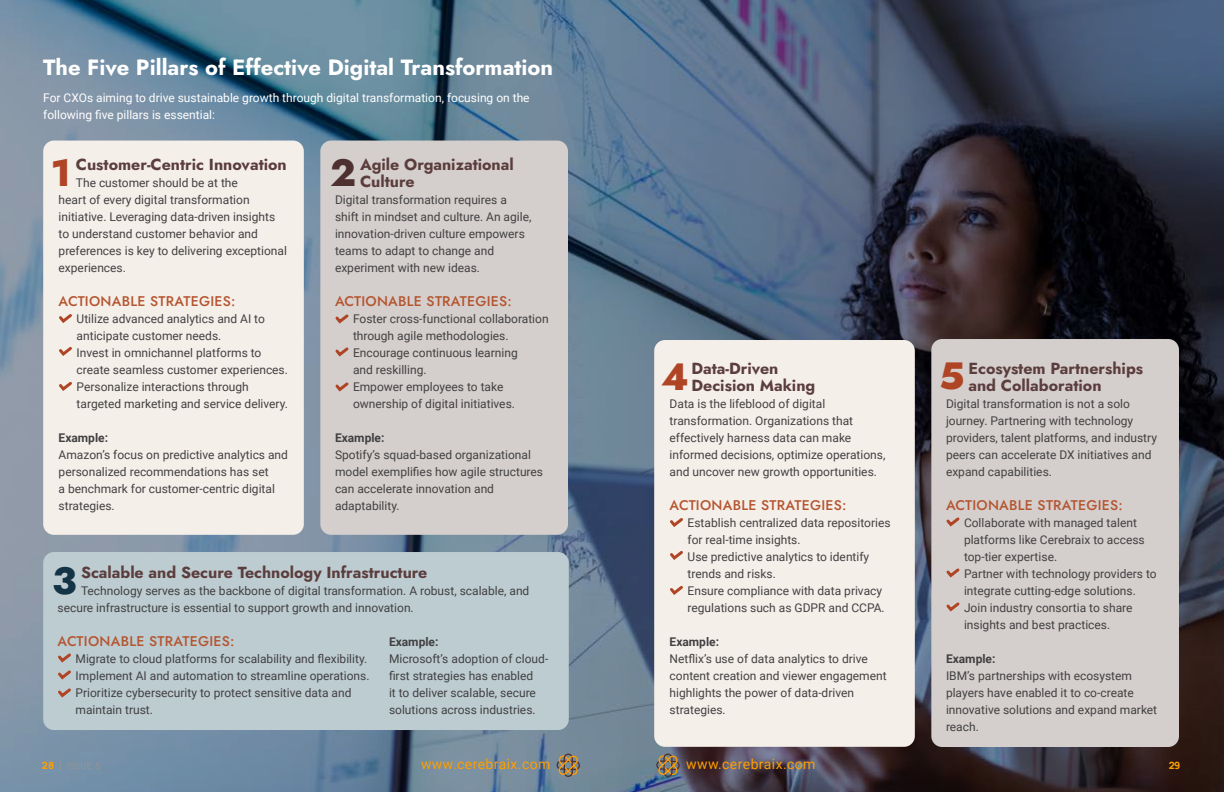
<style>
.page{position:relative;width:1224px;height:792px;background:#fff}
.page>*{position:absolute;margin:0;border:0;box-sizing:border-box;transform-origin:0 0}
.t1{font:800 38px "Jost";color:#af4525}
.t2{font:800 38px "Jost";color:#143446}
.t3{font:800 38px "Jost";color:#4f3030}
.t4{font:700 22px "Jost";color:#fff}
.t5{font:700 16px/17px "Jost";color:#5b3d3d}
.t6{font:500 14px "Jost";letter-spacing:.02em;color:#b55530}
.t7{font:14px "Roboto";letter-spacing:.03em;color:#ff9e00}
.t8{font:12px/17px "Roboto";color:#414042}
.t9{font:12px/17px "Roboto";color:#fff}
.t10{font:700 12px "Roboto";color:#414042}
.t11{font:800 10px "Manrope";color:#ff9e00}
.t12{font:9px "Roboto";letter-spacing:.03em;color:#939598}
.s1{font-family:"Manrope";font-weight:800;font-size:10px;color:#ff9e00}
</style>
<div class="page">
<img style="left:0;top:0;width:1224px;height:792px">
<div style="left:43px;top:141px;width:261px;height:394px;background:#f5efe9;border-radius:11px"></div>
<div style="left:654px;top:340px;width:261px;height:407px;background:#f5efe9;border-radius:11px"></div>
<div style="left:43px;top:552px;width:526px;height:178px;background:#bdccd1;border-radius:11px"></div>
<div style="left:320px;top:141px;width:248px;height:394px;background:#d4cecc;border-radius:11px"></div>
<div style="left:931px;top:339px;width:248px;height:408px;background:#d4cecc;border-radius:11px"></div>
<svg style="left:59px;top:314px;width:13px;height:9px"></svg>
<svg style="left:670px;top:518px;width:13px;height:9px"></svg>
<svg style="left:59px;top:347px;width:13px;height:9px"></svg>
<svg style="left:670px;top:551px;width:13px;height:9px"></svg>
<svg style="left:59px;top:382px;width:13px;height:9px"></svg>
<svg style="left:670px;top:586px;width:13px;height:9px"></svg>
<svg style="left:335px;top:314px;width:14px;height:10px"></svg>
<svg style="left:946px;top:517px;width:14px;height:10px"></svg>
<svg style="left:335px;top:347px;width:14px;height:10px"></svg>
<svg style="left:946px;top:568px;width:14px;height:10px"></svg>
<svg style="left:335px;top:382px;width:14px;height:10px"></svg>
<svg style="left:946px;top:602px;width:14px;height:10px"></svg>
<svg style="left:58px;top:653px;width:13px;height:45px"></svg>
<svg style="left:656px;top:754px;width:24px;height:23px"></svg>
<svg style="left:556px;top:754px;width:24px;height:23px"></svg>
<h2 class="t4" style="left:43px;top:52px;width:512px">The Five Pillars of Effective Digital Transformation</h2>
<p class="t9" style="left:43px;top:89px;width:488px">For CXOs aiming to drive sustainable growth through digital transformation, focusing on the following five pillars is essential:</p>
<h3 class="t5" style="left:76px;top:156px;width:212px">Customer-Centric Innovation</h3>
<p class="t8" style="left:59px;top:174px;width:230px;text-indent:17px">The customer should be at the<br>heart of every digital transformation initiative. Leveraging data-driven insights to understand customer behavior and preferences is key to delivering exceptional experiences.</p>
<p class="t6" style="left:59px;top:292px;width:178px">ACTIONABLE STRATEGIES:</p>
<p class="t8" style="left:77px;top:310px;width:213px">Utilize advanced analytics and AI to anticipate customer needs.<br>Invest in omnichannel platforms to create seamless customer experiences.<br>Personalize interactions through targeted marketing and service delivery.</p>
<p class="t10" style="left:59px;top:429px;width:51px">Example:</p>
<p class="t8" style="left:59px;top:446px;width:231px">Amazon’s focus on predictive analytics and personalized recommendations has set<br>a benchmark for customer-centric digital strategies.</p>
<h3 class="t5" style="left:360px;top:156px;width:155px">Agile Organizational<br>Culture</h3>
<p class="t8" style="left:335px;top:191px;width:198px">Digital transformation requires a shift in mindset and culture. An agile, innovation-driven culture empowers teams to adapt to change and experiment with new ideas.</p>
<p class="t6" style="left:335px;top:292px;width:178px">ACTIONABLE STRATEGIES:</p>
<p class="t8" style="left:353px;top:310px;width:197px">Foster cross-functional collaboration through agile methodologies.<br>Encourage continuous learning<br>and reskilling.<br>Empower employees to take ownership of digital initiatives.</p>
<p class="t10" style="left:335px;top:429px;width:51px">Example:</p>
<p class="t8" style="left:335px;top:446px;width:210px">Spotify’s squad-based organizational model exemplifies how agile structures can accelerate innovation and adaptability.</p>
<h1 class="t3" style="left:330px;top:147px;width:27px">2</h1>
<h1 class="t1" style="left:51px;top:147px;width:22px">1</h1>
<h3 class="t5" style="left:81px;top:564px;width:348px">Scalable and Secure Technology Infrastructure</h3>
<p class="t8" style="left:58px;top:582px;width:473px;text-indent:23px">Technology serves as the backbone of digital transformation. A robust, scalable, and secure infrastructure is essential to support growth and innovation.</p>
<p class="t6" style="left:58px;top:632px;width:178px">ACTIONABLE STRATEGIES:</p>
<p class="t8" style="left:76px;top:650px;width:296px">Migrate to cloud platforms for scalability and flexibility.<br>Implement AI and automation to streamline operations.<br>Prioritize cybersecurity to protect sensitive data and maintain trust.</p>
<h1 class="t2" style="left:52px;top:555px;width:26px">3</h1>
<p class="t10" style="left:389px;top:633px;width:51px">Example:</p>
<p class="t8" style="left:389px;top:650px;width:161px">Microsoft’s adoption of cloud&shy;first strategies has enabled<br>it to deliver scalable, secure solutions across industries.</p>
<h3 class="t5" style="left:968px;top:360px;width:176px">Ecosystem Partnerships and Collaboration</h3>
<p class="t8" style="left:946px;top:395px;width:213px">Digital transformation is not a solo journey. Partnering with technology providers, talent platforms, and industry peers can accelerate DX initiatives and expand capabilities.</p>
<p class="t6" style="left:946px;top:496px;width:178px">ACTIONABLE STRATEGIES:</p>
<p class="t8" style="left:964px;top:514px;width:194px">Collaborate with managed talent platforms like Cerebraix to access top-tier expertise.<br>Partner with technology providers to integrate cutting-edge solutions.<br>Join industry consortia to share insights and best practices.</p>
<p class="t10" style="left:946px;top:650px;width:51px">Example:</p>
<p class="t8" style="left:946px;top:667px;width:213px">IBM’s partnerships with ecosystem players have enabled it to co-create innovative solutions and expand market reach.</p>
<h1 class="t1" style="left:661px;top:351px;width:29px">4</h1>
<h1 class="t1" style="left:939px;top:350px;width:27px">5</h1>
<h3 class="t5" style="left:692px;top:360px;width:125px">Data-Driven<br>Decision Making</h3>
<p class="t8" style="left:670px;top:395px;width:217px">Data is the lifeblood of digital transformation. Organizations that effectively harness data can make informed decisions, optimize operations, and uncover new growth opportunities.</p>
<p class="t6" style="left:670px;top:496px;width:178px">ACTIONABLE STRATEGIES:</p>
<p class="t8" style="left:688px;top:514px;width:204px">Establish centralized data repositories for real-time insights.<br>Use predictive analytics to identify trends and risks.<br>Ensure compliance with data privacy regulations such as GDPR and CCPA.</p>
<p class="t10" style="left:670px;top:633px;width:51px">Example:</p>
<p class="t8" style="left:670px;top:650px;width:219px">Netflix’s use of data analytics to drive content creation and viewer engagement highlights the power of data-driven strategies.</p>
<p class="t12" style="left:42px;top:759px;width:60px"><span class="s1">28</span> ISSUE 5</p>
<p class="t7" style="left:421px;top:754px;width:131px">www.cerebraix.com</p>
<p class="t7" style="left:686px;top:754px;width:131px">www.cerebraix.com</p>
<p class="t11" style="left:1169px;top:758px;width:13px">29</p>
</div>
